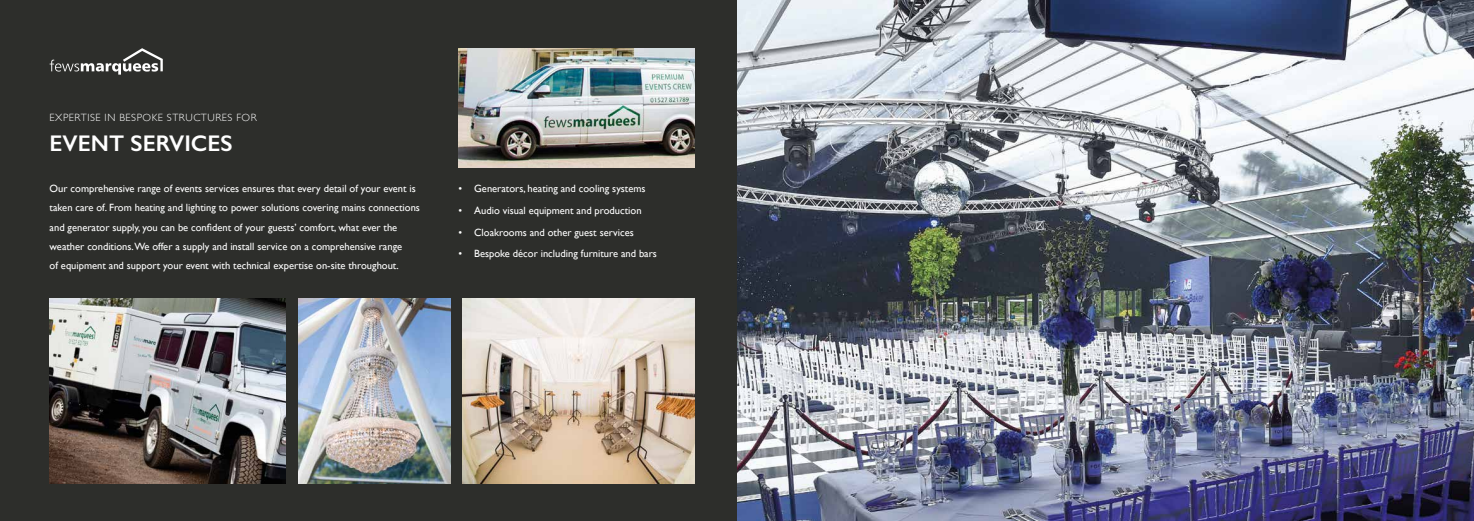
<style>
.page{position:relative;width:1474px;height:521px;background:#fff}
.page>*{position:absolute;margin:0;border:0;box-sizing:border-box;transform-origin:0 0}
.t1{font:600 22.75px "Gill Sans";color:#fff}
.t2{font:10.5px/19.2px "Gill Sans";color:#fff}
.t3{font:300 10.5px "Gill Sans";letter-spacing:.05em;color:#fff}
</style>
<div class="page">
<div style="left:0;top:0;width:1473px;height:521px;background:#2d2e2b"></div>
<svg style="left:50px;top:48px;width:113px;height:27px"></svg>
<img style="left:298px;top:299px;width:152px;height:185px">
<img style="left:463px;top:299px;width:231px;height:185px">
<img style="left:458px;top:48px;width:236px;height:119px">
<img style="left:50px;top:299px;width:236px;height:185px">
<img style="left:737px;top:0;width:736px;height:521px">
<p class="t3" style="left:50px;top:110px;width:209px">EXPERTISE IN BESPOKE STRUCTURES FOR</p>
<h1 class="t1" style="left:50px;top:130px;width:184px">EVENT SERVICES</h1>
<p class="t2" style="left:50px;top:179px;width:372px">Our comprehensive range of events services ensures that every detail of your event is taken care of. From heating and lighting to power solutions covering mains connections and generator supply, you can be confident of your guests’ comfort, what ever the weather conditions.We offer a supply and install service on a comprehensive range<br>of equipment and support your event with technical expertise on-site throughout.</p>
<p class="t2" style="left:458px;top:179px;width:189px">• Generators, heating and cooling systems</p>
<p class="t2" style="left:458px;top:201px;width:185px">• Audio visual equipment and production</p>
<p class="t2" style="left:458px;top:222px;width:177px">• Cloakrooms and other guest services</p>
<p class="t2" style="left:458px;top:244px;width:200px">• Bespoke décor including furniture and bars</p>
</div>
